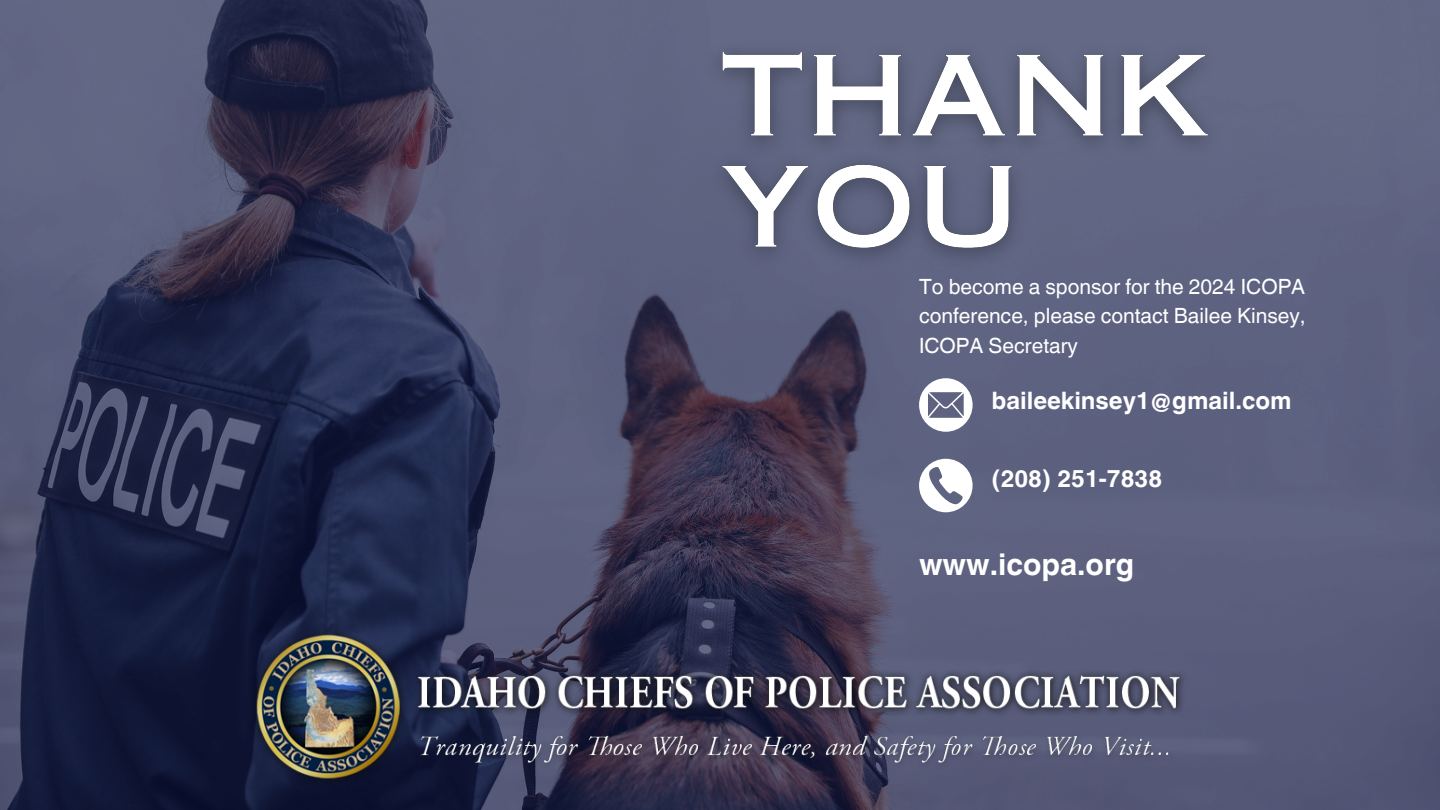
<style>
.page{position:relative;width:1440px;height:810px;background:#fff}
.page>*{position:absolute;margin:0;border:0;box-sizing:border-box;transform-origin:0 0}
.t1{font:700 30px "Helvetica World";color:#fff}
.t2{font:700 24px "Helvetica World";color:#fff}
.t3{font:21px/29.2px "Helvetica World";color:#fff;text-align:justify}
</style>
<div class="page">
<img style="left:0;top:0;width:1440px;height:810px">
<svg style="left:919px;top:378px;width:53px;height:53px"></svg>
<svg style="left:919px;top:459px;width:53px;height:53px"></svg>
<img style="left:695px;top:28px;width:542px;height:252px">
<img style="left:252px;top:630px;width:936px;height:158px">
<p class="t3" style="left:919px;top:272px;width:388px">To become a sponsor for the 2024 ICOPA conference, please contact Bailee Kinsey, ICOPA Secretary</p>
<p class="t2" style="left:992px;top:381px;width:302px">baileekinsey1@gmail.com</p>
<p class="t2" style="left:992px;top:459px;width:172px">(208) 251-7838</p>
<h3 class="t1" style="left:919px;top:539px;width:217px">www.icopa.org</h3>
</div>
